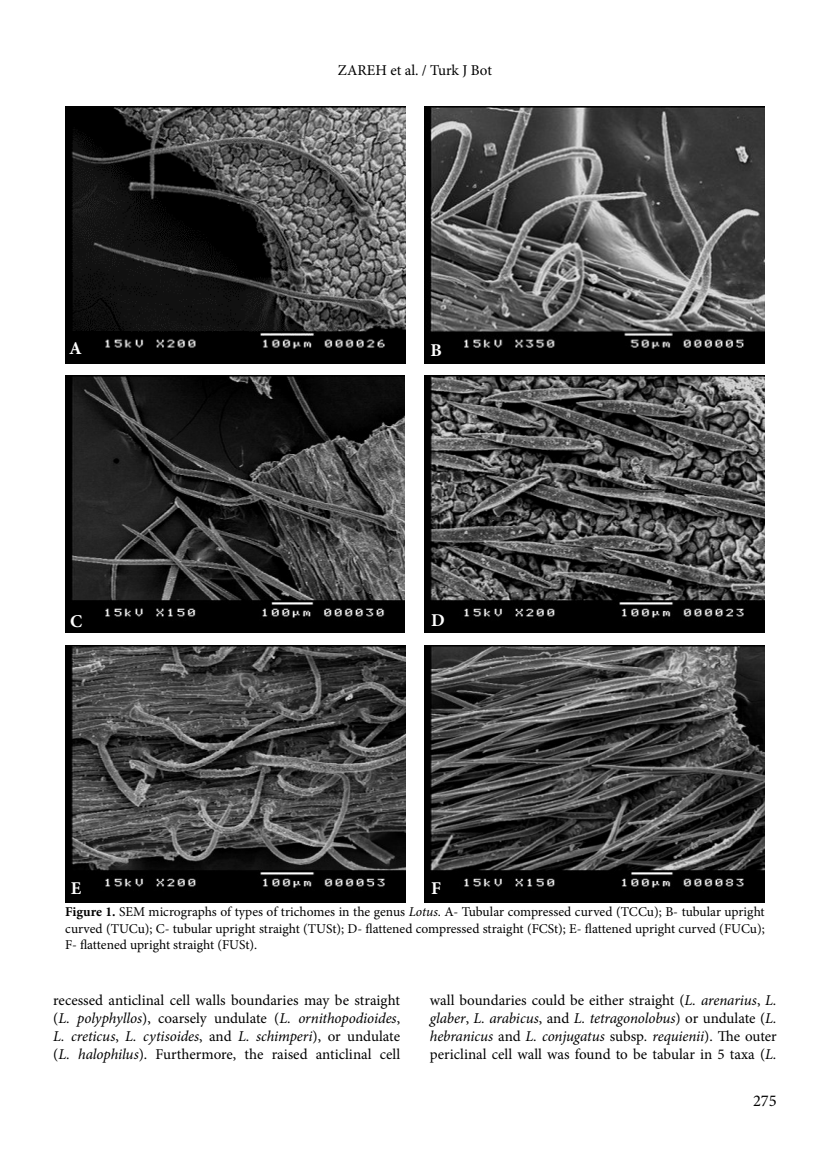
<style>
.page{position:relative;width:830px;height:1170px;background:#fff}
.page>*{position:absolute;margin:0;border:0;box-sizing:border-box;transform-origin:0 0}
.t1{font:700 18px "Minion Pro";color:#fff}
.t2{font:16.5px "Minion Pro";color:#000}
.t3{font:15px/18px "Minion Pro";color:#000;text-align:justify}
.t4{font:13.5px/16.5px "Minion Pro";color:#000;text-align:justify}
.s1{font-weight:700}
.s2{font-style:italic}
</style>
<div class="page">
<img style="left:65px;top:106px;width:340px;height:257px">
<img style="left:65px;top:375px;width:339px;height:257px">
<img style="left:424px;top:106px;width:340px;height:257px">
<img style="left:424px;top:375px;width:340px;height:257px">
<img style="left:65px;top:645px;width:340px;height:257px">
<img style="left:424px;top:645px;width:340px;height:257px">
<p class="t3" style="left:338px;top:61px;width:155px">ZAREH et al. / Turk J Bot</p>
<p class="t1" style="left:69px;top:335px;width:14px">A</p>
<p class="t1" style="left:430px;top:338px;width:13px">B</p>
<p class="t1" style="left:70px;top:608px;width:14px">C</p>
<p class="t1" style="left:431px;top:607px;width:15px">D</p>
<p class="t1" style="left:71px;top:875px;width:12px">E</p>
<p class="t1" style="left:431px;top:875px;width:11px">F</p>
<p class="t4" style="left:65px;top:903px;width:700px"><span class="s1">Figure 1.</span> SEM micrographs of types of trichomes in the genus <span class="s2">Lotus</span>. A- Tubular compressed curved (TCCu); B- tubular upright curved (TUCu); C- tubular upright straight (TUSt); D- flattened compressed straight (FCSt); E- flattened upright curved (FUCu); F- flattened upright straight (FUSt).</p>
<p class="t3" style="left:53px;top:990px;width:348px">recessed anticlinal cell walls boundaries may be straight (<span class="s2">L. polyphyllos</span>), coarsely undulate (<span class="s2">L. ornithopodioides</span>, <span class="s2">L. creticus</span>, <span class="s2">L. cytisoides</span>, and <span class="s2">L. schimperi</span>), or undulate (<span class="s2">L. halophilus</span>). Furthermore, the raised anticlinal cell</p>
<p class="t3" style="left:429px;top:990px;width:348px">wall boundaries could be either straight (<span class="s2">L. arenarius</span>, <span class="s2">L. glaber</span>, <span class="s2">L. arabicus</span>, and <span class="s2">L. tetragonolobus</span>) or undulate (<span class="s2">L. hebranicus</span> and <span class="s2">L. conjugatus</span> subsp<span class="s2">. requienii</span>). The outer periclinal cell wall was found to be tabular in 5 taxa (<span class="s2">L.</span></p>
<p class="t2" style="left:752px;top:1089px;width:25px">275</p>
</div>
